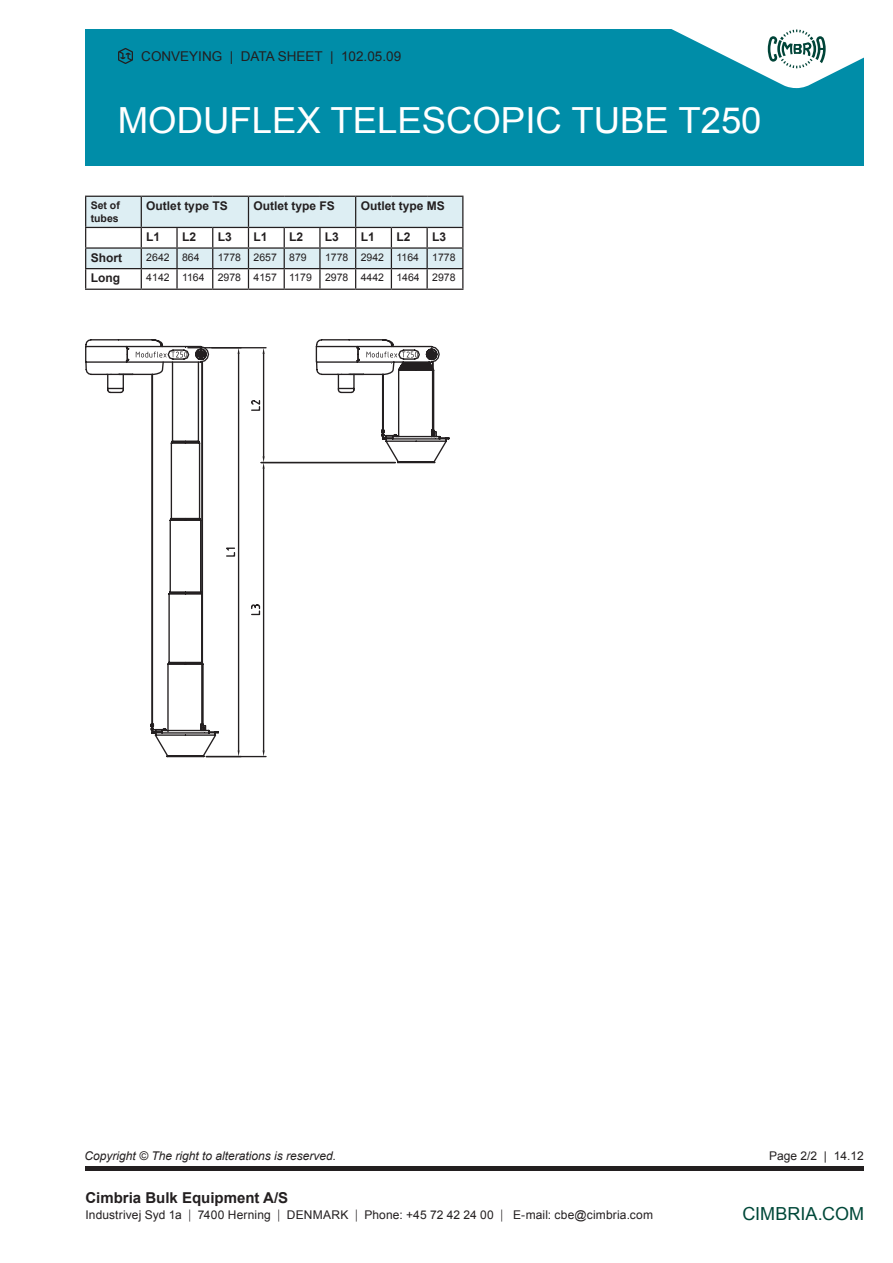
<style>
.page{position:relative;width:893px;height:1263px;background:#fff}
.page>*{position:absolute;margin:0;border:0;box-sizing:border-box;transform-origin:0 0}
.t1{font:36px "Arial";color:#fff}
.t2{font:18px "Arial";color:#004839}
.t3{font:700 15px "Arial";color:#231f20}
.t4{font:13.5px "Arial";color:#231f20}
.t5{font:12px "Arial";letter-spacing:.01em;color:#231f20}
.t6{font:700 12px "Arial";color:#231f20}
.t7{font:italic 12px "Arial";color:#231f20}
.t8{font:10.5px "Arial";color:#231f20}
.t9{font:700 10.5px/13.5px "Arial";color:#231f20}
.s1{font-family:"Helvetica Neue";font-weight:300}
</style>
<div class="page">
<hr style="left:86px;top:1166px;width:778px;height:4px;background:#231f20">
<div style="left:85px;top:30px;width:778px;height:136px;background:#008da8"></div>
<svg style="left:604px;top:29px;width:260px;height:59px"></svg>
<svg style="left:118px;top:48px;width:15px;height:16px"></svg>
<svg style="left:85px;top:196px;width:378px;height:93px"></svg>
<hr style="left:85px;top:289px;width:56px;height:1px;background:#231f20">
<hr style="left:141px;top:289px;width:36px;height:1px;background:#231f20">
<hr style="left:177px;top:289px;width:36px;height:1px;background:#231f20">
<hr style="left:213px;top:289px;width:35px;height:1px;background:#231f20">
<hr style="left:248px;top:289px;width:36px;height:1px;background:#231f20">
<hr style="left:284px;top:289px;width:36px;height:1px;background:#231f20">
<hr style="left:320px;top:289px;width:36px;height:1px;background:#231f20">
<hr style="left:356px;top:289px;width:35px;height:1px;background:#231f20">
<hr style="left:391px;top:289px;width:36px;height:1px;background:#231f20">
<hr style="left:427px;top:289px;width:36px;height:1px;background:#231f20">
<svg style="left:85px;top:345px;width:365px;height:413px"></svg>
<p class="t4" style="left:141px;top:47px;width:261px">CONVEYING | DATA SHEET | 102.05.09</p>
<h1 class="t1" style="left:118px;top:96px;width:645px">MODUFLEX TELESCOPIC TUBE T250</h1>
<p class="t9" style="left:91px;top:199px;width:31px">Set of tubes</p>
<p class="t6" style="left:146px;top:198px;width:83px">Outlet type TS</p>
<p class="t6" style="left:253px;top:198px;width:83px">Outlet type FS</p>
<p class="t6" style="left:361px;top:198px;width:86px">Outlet type MS</p>
<p class="t6" style="left:146px;top:229px;width:16px">L1</p>
<p class="t6" style="left:182px;top:229px;width:16px">L2</p>
<p class="t6" style="left:218px;top:229px;width:16px">L3</p>
<p class="t6" style="left:253px;top:229px;width:16px">L1</p>
<p class="t6" style="left:289px;top:229px;width:16px">L2</p>
<p class="t6" style="left:325px;top:229px;width:16px">L3</p>
<p class="t6" style="left:361px;top:229px;width:16px">L1</p>
<p class="t6" style="left:396px;top:229px;width:16px">L2</p>
<p class="t6" style="left:432px;top:229px;width:16px">L3</p>
<p class="t6" style="left:91px;top:250px;width:33px">Short</p>
<p class="t8" style="left:146px;top:250px;width:55px">2642 864</p>
<p class="t8" style="left:218px;top:250px;width:90px">1778 2657 879</p>
<p class="t8" style="left:325px;top:250px;width:96px">1778 2942 1164</p>
<p class="t8" style="left:432px;top:250px;width:25px">1778</p>
<p class="t6" style="left:91px;top:270px;width:31px">Long</p>
<p class="t8" style="left:146px;top:271px;width:60px">4142 1164</p>
<p class="t8" style="left:218px;top:271px;width:96px">2978 4157 1179</p>
<p class="t8" style="left:325px;top:271px;width:132px">2978 4442 1464 2978</p>
<p class="t7" style="left:85px;top:1148px;width:253px">Copyright © The right to alterations is reserved.</p>
<p class="t5" style="left:769px;top:1148px;width:96px">Page 2/2 | 14.12</p>
<p class="t3" style="left:85px;top:1187px;width:204px">Cimbria Bulk Equipment A/S</p>
<p class="t5" style="left:85px;top:1207px;width:569px">Industrivej Syd 1a <span class="s1">|</span> 7400 Herning <span class="s1">|</span> DENMARK <span class="s1">|</span> Phone: +45 72 42 24 00 <span class="s1">|</span> E-mail: cbe@cimbria.com</p>
<h2 class="t2" style="left:742px;top:1202px;width:123px">CIMBRIA.COM</h2>
</div>
